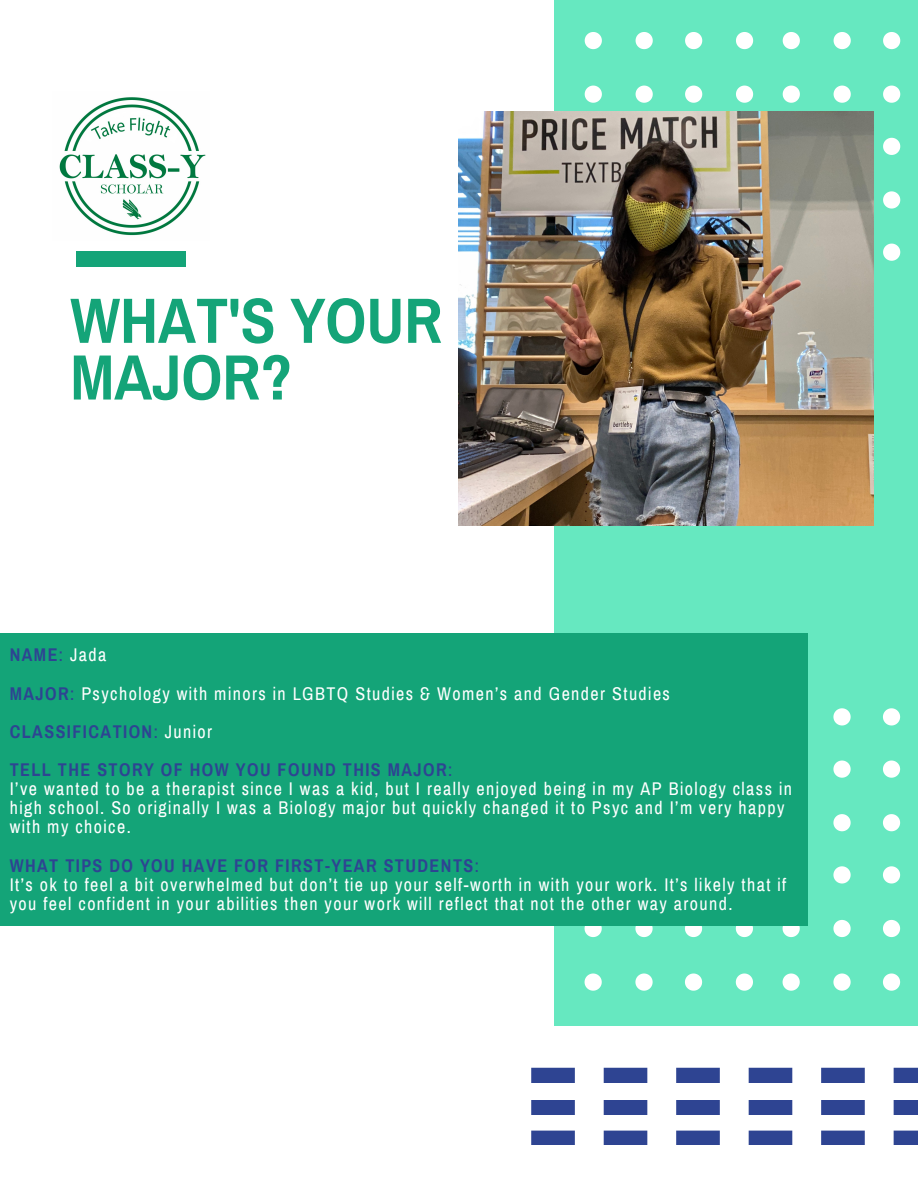
<style>
.page{position:relative;width:918px;height:1188px;background:#fff}
.page>*{position:absolute;margin:0;border:0;box-sizing:border-box;transform-origin:0 0}
.t1{font:700 64.2px/56.7px "Archivo Narrow";color:#14a478}
.t2{font:18px/19.2px "Archivo Narrow";letter-spacing:.08em;color:#fff}
.t3{font:700 18px "Archivo Narrow";letter-spacing:.08em;color:#2e4492}
.s1{font-weight:400}
.s2{font-weight:400;color:#fff}
.s3{font-weight:700;color:#2e4492}
.s4{color:#2e4492}
</style>
<div class="page">
<div style="left:554px;top:0;width:364px;height:1026px;background:#66e8c0"></div>
<svg style="left:783px;top:32px;width:17px;height:17px"></svg>
<svg style="left:783px;top:86px;width:17px;height:17px"></svg>
<svg style="left:834px;top:32px;width:17px;height:17px"></svg>
<svg style="left:834px;top:86px;width:17px;height:17px"></svg>
<svg style="left:883px;top:32px;width:17px;height:17px"></svg>
<svg style="left:883px;top:86px;width:17px;height:17px"></svg>
<svg style="left:883px;top:138px;width:17px;height:17px"></svg>
<svg style="left:883px;top:191px;width:17px;height:18px"></svg>
<svg style="left:883px;top:244px;width:17px;height:17px"></svg>
<svg style="left:585px;top:32px;width:17px;height:17px"></svg>
<svg style="left:585px;top:86px;width:17px;height:17px"></svg>
<svg style="left:636px;top:32px;width:17px;height:17px"></svg>
<svg style="left:636px;top:86px;width:17px;height:17px"></svg>
<svg style="left:685px;top:32px;width:17px;height:17px"></svg>
<svg style="left:685px;top:86px;width:17px;height:17px"></svg>
<svg style="left:736px;top:32px;width:17px;height:17px"></svg>
<svg style="left:736px;top:86px;width:17px;height:17px"></svg>
<svg style="left:736px;top:974px;width:17px;height:17px"></svg>
<svg style="left:736px;top:926px;width:17px;height:11px"></svg>
<svg style="left:685px;top:974px;width:17px;height:17px"></svg>
<svg style="left:685px;top:926px;width:17px;height:11px"></svg>
<svg style="left:635px;top:974px;width:18px;height:17px"></svg>
<svg style="left:635px;top:926px;width:18px;height:11px"></svg>
<svg style="left:585px;top:974px;width:17px;height:17px"></svg>
<svg style="left:585px;top:926px;width:17px;height:11px"></svg>
<svg style="left:883px;top:974px;width:17px;height:17px"></svg>
<svg style="left:883px;top:920px;width:17px;height:17px"></svg>
<svg style="left:883px;top:866px;width:17px;height:18px"></svg>
<svg style="left:883px;top:814px;width:17px;height:17px"></svg>
<svg style="left:883px;top:761px;width:17px;height:17px"></svg>
<svg style="left:883px;top:708px;width:17px;height:17px"></svg>
<svg style="left:833px;top:974px;width:18px;height:17px"></svg>
<svg style="left:833px;top:920px;width:18px;height:17px"></svg>
<svg style="left:833px;top:866px;width:18px;height:18px"></svg>
<svg style="left:833px;top:814px;width:18px;height:17px"></svg>
<svg style="left:833px;top:761px;width:18px;height:17px"></svg>
<svg style="left:833px;top:708px;width:18px;height:17px"></svg>
<svg style="left:783px;top:974px;width:17px;height:17px"></svg>
<svg style="left:783px;top:926px;width:17px;height:11px"></svg>
<div style="left:0;top:633px;width:808px;height:293px;background:#14a478"></div>
<div style="left:77px;top:251px;width:109px;height:16px;background:#14a478"></div>
<svg style="left:531px;top:1068px;width:387px;height:14px"></svg>
<svg style="left:531px;top:1100px;width:387px;height:14px"></svg>
<svg style="left:531px;top:1131px;width:387px;height:14px"></svg>
<img style="left:458px;top:112px;width:415px;height:414px">
<img style="left:59px;top:97px;width:147px;height:139px">
<p class="t1" style="left:70px;top:293px;width:373px">WHAT'S YOUR<br>MAJOR?</p>
<p class="t3" style="left:10px;top:645px;width:98px">NAME<span class="s1">:</span> <span class="s2">Jada</span></p>
<p class="t2" style="left:10px;top:684px;width:662px"><span class="s3">MAJOR</span><span class="s4">:</span> Psychology with minors in LGBTQ Studies &amp; Women’s and Gender Studies</p>
<p class="t3" style="left:10px;top:722px;width:204px">CLASSIFICATION<span class="s1">:</span> <span class="s2">Junior</span></p>
<p class="t3" style="left:10px;top:760px;width:444px">TELL THE STORY OF HOW YOU FOUND THIS MAJOR<span class="s1">:</span></p>
<p class="t2" style="left:10px;top:780px;width:784px">I’ve wanted to be a therapist since I was a kid, but I really enjoyed being in my AP Biology class in high school. So originally I was a Biology major but quickly changed it to Psyc and I’m very happy with my choice.</p>
<p class="t3" style="left:10px;top:856px;width:471px">WHAT TIPS DO YOU HAVE FOR FIRST-YEAR STUDENTS<span class="s1">:</span></p>
<p class="t2" style="left:10px;top:875px;width:778px">It’s ok to feel a bit overwhelmed but don’t tie up your self-worth in with your work. It’s likely that if you feel confident in your abilities then your work will reflect that not the other way around.</p>
</div>
